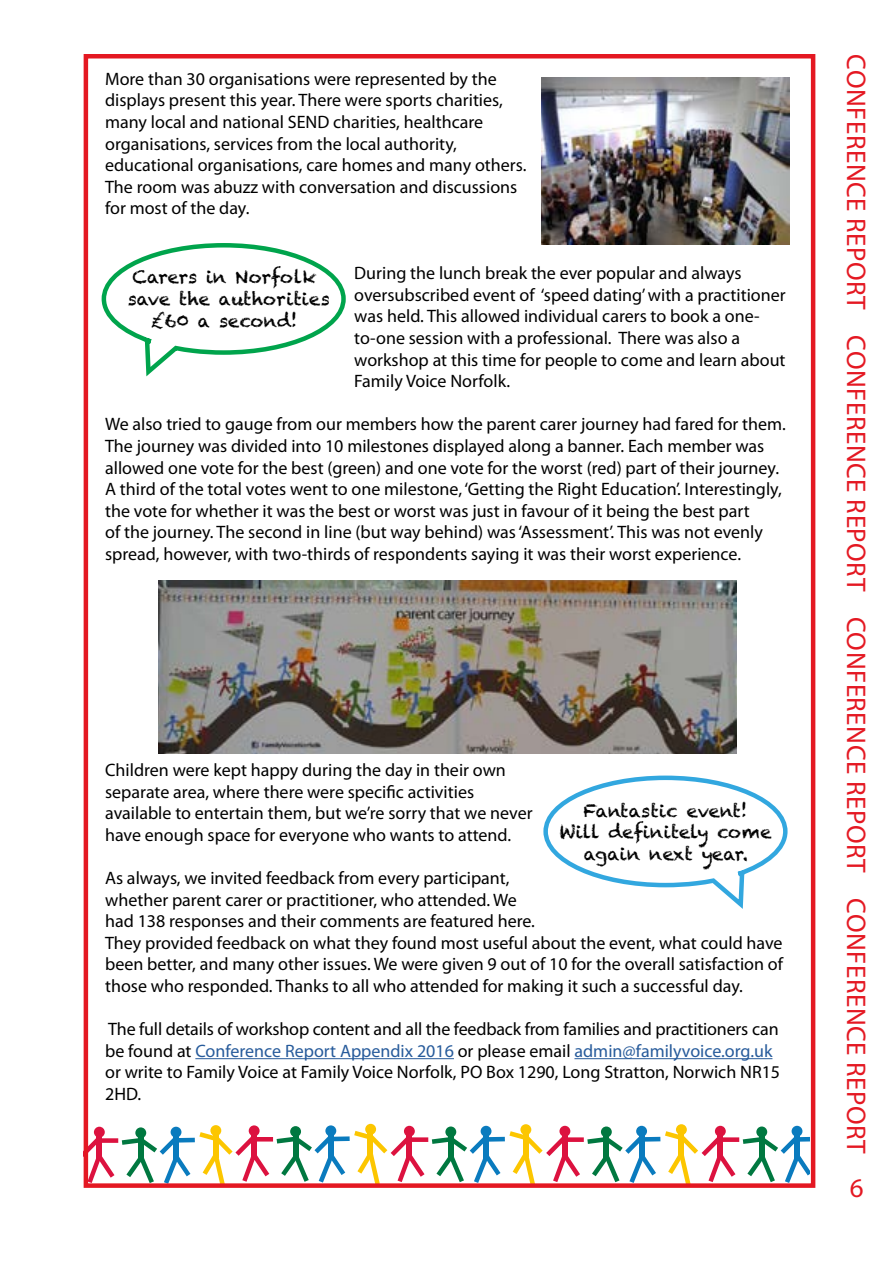
<style>
.page{position:relative;width:893px;height:1263px;background:#fff}
.page>*{position:absolute;margin:0;border:0;box-sizing:border-box;transform-origin:0 0}
.t1{font:27px "Myriad Pro";letter-spacing:.02em;color:#e41822}
.t2{font:18px/21.6px "Myriad Pro";color:#000}
.t3{font:18px/21.6px "Chalkduster";color:#000;text-align:center}
.s1{color:#275b9b}
</style>
<div class="page">
<div style="left:718px;top:1137px;width:21px;height:5px;background:#dc123f"></div>
<div style="left:715px;top:1126px;width:11px;height:11px;background:#dc123f;border-radius:50%"></div>
<div style="left:756px;top:1126px;width:11px;height:11px;background:#007840;border-radius:50%"></div>
<svg style="left:743px;top:1135px;width:66px;height:48px"></svg>
<div style="left:795px;top:1137px;width:14px;height:5px;background:#0a7bbe"></div>
<div style="left:794px;top:1134px;width:6px;height:25px;background:#0a7bbe"></div>
<div style="left:792px;top:1126px;width:10px;height:11px;background:#0a7bbe;border-radius:50%"></div>
<div style="left:563px;top:1137px;width:21px;height:5px;background:#dc123f"></div>
<div style="left:559px;top:1126px;width:11px;height:11px;background:#dc123f;border-radius:50%"></div>
<div style="left:601px;top:1126px;width:11px;height:11px;background:#007840;border-radius:50%"></div>
<svg style="left:587px;top:1135px;width:69px;height:48px"></svg>
<div style="left:639px;top:1137px;width:21px;height:5px;background:#0a7bbe"></div>
<div style="left:639px;top:1134px;width:5px;height:25px;background:#0a7bbe"></div>
<div style="left:636px;top:1126px;width:11px;height:11px;background:#0a7bbe;border-radius:50%"></div>
<svg style="left:665px;top:1131px;width:70px;height:52px"></svg>
<div style="left:678px;top:1132px;width:6px;height:25px;background:#fcc600"></div>
<div style="left:676px;top:1124px;width:11px;height:11px;background:#fcc600;border-radius:50%"></div>
<div style="left:407px;top:1137px;width:21px;height:5px;background:#dc123f"></div>
<div style="left:404px;top:1126px;width:11px;height:11px;background:#dc123f;border-radius:50%"></div>
<div style="left:445px;top:1126px;width:11px;height:11px;background:#007840;border-radius:50%"></div>
<svg style="left:432px;top:1135px;width:68px;height:48px"></svg>
<div style="left:484px;top:1137px;width:21px;height:5px;background:#0a7bbe"></div>
<div style="left:483px;top:1134px;width:6px;height:25px;background:#0a7bbe"></div>
<div style="left:481px;top:1126px;width:10px;height:11px;background:#0a7bbe;border-radius:50%"></div>
<svg style="left:509px;top:1131px;width:71px;height:52px"></svg>
<div style="left:523px;top:1132px;width:5px;height:25px;background:#fcc600"></div>
<div style="left:520px;top:1124px;width:11px;height:11px;background:#fcc600;border-radius:50%"></div>
<hr style="left:252px;top:1137px;width:21px;height:4px;background:#dc123f">
<div style="left:249px;top:1125px;width:11px;height:11px;background:#dc123f;border-radius:50%"></div>
<div style="left:290px;top:1126px;width:11px;height:11px;background:#007840;border-radius:50%"></div>
<svg style="left:277px;top:1135px;width:68px;height:47px"></svg>
<div style="left:329px;top:1136px;width:21px;height:5px;background:#0a7bbe"></div>
<div style="left:328px;top:1134px;width:6px;height:25px;background:#0a7bbe"></div>
<div style="left:325px;top:1125px;width:11px;height:11px;background:#0a7bbe;border-radius:50%"></div>
<svg style="left:354px;top:1131px;width:70px;height:52px"></svg>
<div style="left:367px;top:1132px;width:6px;height:24px;background:#fcc600"></div>
<div style="left:365px;top:1124px;width:11px;height:11px;background:#fcc600;border-radius:50%"></div>
<div style="left:96px;top:1136px;width:6px;height:25px;background:#dc123f"></div>
<div style="left:97px;top:1138px;width:21px;height:5px;background:#dc123f"></div>
<svg style="left:89px;top:1138px;width:25px;height:45px"></svg>
<div style="left:94px;top:1127px;width:11px;height:10px;background:#dc123f;border-radius:50%"></div>
<div style="left:135px;top:1127px;width:11px;height:11px;background:#007840;border-radius:50%"></div>
<svg style="left:122px;top:1136px;width:68px;height:47px"></svg>
<div style="left:174px;top:1138px;width:21px;height:5px;background:#0a7bbe"></div>
<div style="left:173px;top:1135px;width:6px;height:25px;background:#0a7bbe"></div>
<div style="left:171px;top:1127px;width:10px;height:10px;background:#0a7bbe;border-radius:50%"></div>
<svg style="left:199px;top:1132px;width:70px;height:51px"></svg>
<div style="left:213px;top:1133px;width:5px;height:25px;background:#fcc600"></div>
<div style="left:210px;top:1125px;width:11px;height:11px;background:#fcc600;border-radius:50%"></div>
<hr style="left:195px;top:1058px;width:259px;height:1px;background:#275b9b">
<hr style="left:574px;top:1058px;width:198px;height:1px;background:#275b9b">
<div style="left:84px;top:54px;width:731px;height:1134px;border:4px solid #e41822"></div>
<svg style="left:101px;top:243px;width:245px;height:134px"></svg>
<img style="left:541px;top:77px;width:248px;height:167px">
<img style="left:159px;top:580px;width:578px;height:173px">
<svg style="left:543px;top:775px;width:245px;height:134px"></svg>
<p class="t2" style="left:105px;top:68px;width:423px">More than 30 organisations were represented by the displays present this year. There were sports charities, many local and national SEND charities, healthcare organisations, services from the local authority, educational organisations, care homes and many others.<br>The room was abuzz with conversation and discussions for most of the day.</p>
<p class="t3" style="left:128px;top:266px;width:203px">Carers in Norfolk save the authorities £60 a second!</p>
<p class="t2" style="left:354px;top:262px;width:433px">During the lunch break the ever popular and always oversubscribed event of ‘speed dating’ with a practitioner was held. This allowed individual carers to book a one&shy;to-one session with a professional. There was also a workshop at this time for people to come and learn about Family Voice Norfolk.</p>
<p class="t2" style="left:105px;top:413px;width:682px">We also tried to gauge from our members how the parent carer journey had fared for them.<br>The journey was divided into 10 milestones displayed along a banner. Each member was allowed one vote for the best (green) and one vote for the worst (red) part of their journey.<br>A third of the total votes went to one milestone, ‘Getting the Right Education’. Interestingly, the vote for whether it was the best or worst was just in favour of it being the best part<br>of the journey. The second in line (but way behind) was ‘Assessment’. This was not evenly spread, however, with two-thirds of respondents saying it was their worst experience.</p>
<p class="t2" style="left:105px;top:759px;width:429px">Children were kept happy during the day in their own separate area, where there were specific activities available to entertain them, but we’re sorry that we never have enough space for everyone who wants to attend.</p>
<p class="t2" style="left:105px;top:867px;width:679px">As always, we invited feedback from every participant,<br>whether parent carer or practitioner, who attended. We<br>had 138 responses and their comments are featured here.<br>They provided feedback on what they found most useful about the event, what could have been better, and many other issues. We were given 9 out of 10 for the overall satisfaction of those who responded. Thanks to all who attended for making it such a successful day.</p>
<p class="t2" style="left:105px;top:1018px;width:676px">The full details of workshop content and all the feedback from families and practitioners can be found at <span class="s1">Conference Report Appendix 2016</span> or please email <span class="s1">admin@familyvoice.org.uk </span>or write to Family Voice at Family Voice Norfolk, PO Box 1290, Long Stratton, Norwich NR15<br>2HD.</p>
<p class="t3" style="left:559px;top:800px;width:214px">Fantastic event!<br>Will definitely come again next year.</p>
<h1 class="t1" style="left:873px;top:54px;width:1101px;rotate:90deg">CONFERENCE REPORT CONFERENCE REPORT CONFERENCE REPORT CONFERENCE REPORT</h1>
<h1 class="t1" style="left:850px;top:1171px;width:15px">6</h1>
</div>
